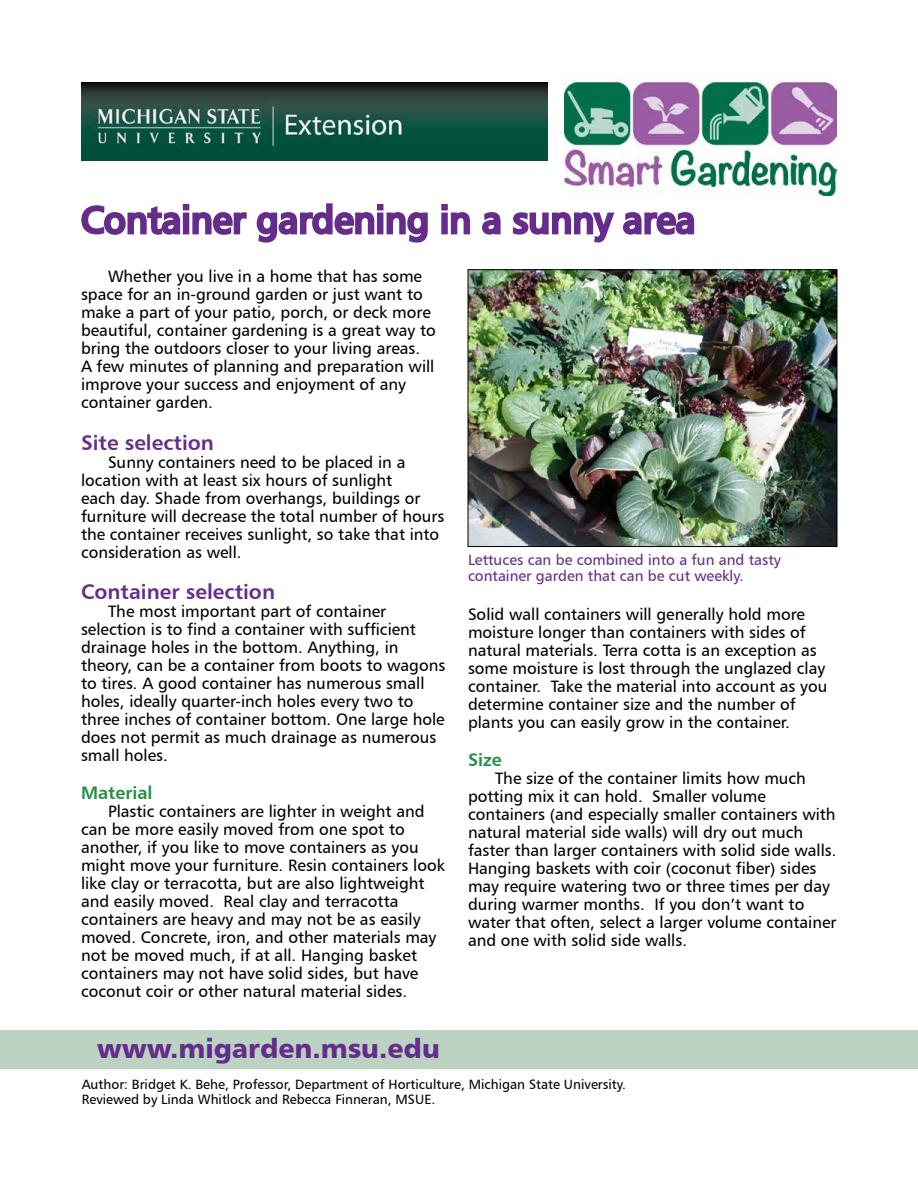
<style>
.page{position:relative;width:918px;height:1188px;background:#fff}
.page>*{position:absolute;margin:0;border:0;box-sizing:border-box;transform-origin:0 0}
.t1{font:37.5px "Humanist 777 BT Roman B";color:#652c8b}
.t2{font:27px "Humanist 777 BT Black B";color:#652c8b}
.Header_2{font:21px "Humanist 777 BT Bold B";color:#652c8b}
.Header_3{font:18px "Humanist 777 BT Bold B";color:#208f45}
.Paragraph{font:16.5px/18px "Humanist 777 BT Roman B";color:#000}
.t3{font:15px/16.5px "Humanist 777 BT Roman B";color:#652c8b}
.Paragraph-2{font:13.5px/15px "Humanist 777 BT Roman B";color:#000}
</style>
<div class="page">
<img style="left:470px;top:272px;width:365px;height:273px">
<div style="left:468px;top:270px;width:369px;height:277px;border:1px solid #000"></div>
<img style="left:565px;top:75px;width:272px;height:120px">
<svg style="left:81px;top:204px;width:166px;height:31px"></svg>
<svg style="left:256px;top:203px;width:172px;height:40px"></svg>
<div style="left:441px;top:213px;width:7px;height:21px;border:3px solid #652c8b"></div>
<div style="left:441px;top:204px;width:7px;height:6px;border:3px solid #652c8b"></div>
<svg style="left:450px;top:212px;width:21px;height:23px"></svg>
<svg style="left:482px;top:212px;width:19px;height:23px"></svg>
<svg style="left:512px;top:212px;width:183px;height:31px"></svg>
<img style="left:81px;top:82px;width:467px;height:79px">
<div style="left:0;top:1030px;width:918px;height:39px;background:#bbd2c3"></div>
<div style="left:69px;top:1037px;width:537px;height:27px;background:#bbd2c3"></div>
<div style="left:68px;top:1036px;width:539px;height:29px;border:2px solid #bbd2c2"></div>
<p class="t1" style="left:81px;top:197px;width:616px">Container gardening in a sunny area</p>
<p class="Paragraph" style="left:81px;top:267px;width:356px;text-indent:27px">Whether you live in a home that has some space for an in-ground garden or just want to make a part of your patio, porch, or deck more beautiful, container gardening is a great way to bring the outdoors closer to your living areas.<br>A few minutes of planning and preparation will improve your success and enjoyment of any container garden.</p>
<p class="Header_2" style="left:81px;top:429px;width:135px">Site selection</p>
<p class="Paragraph" style="left:81px;top:453px;width:365px;text-indent:27px">Sunny containers need to be placed in a location with at least six hours of sunlight<br>each day. Shade from overhangs, buildings or furniture will decrease the total number of hours the container receives sunlight, so take that into consideration as well.</p>
<p class="Header_2" style="left:81px;top:578px;width:196px">Container selection</p>
<p class="Paragraph" style="left:81px;top:602px;width:366px;text-indent:27px">The most important part of container selection is to find a container with sufficient drainage holes in the bottom. Anything, in theory, can be a container from boots to wagons to tires. A good container has numerous small holes, ideally quarter-inch holes every two to three inches of container bottom. One large hole does not permit as much drainage as numerous small holes.</p>
<p class="Header_3" style="left:81px;top:781px;width:73px">Material</p>
<p class="Paragraph" style="left:81px;top:802px;width:365px;text-indent:27px">Plastic containers are lighter in weight and can be more easily moved from one spot to another, if you like to move containers as you might move your furniture. Resin containers look like clay or terracotta, but are also lightweight and easily moved. Real clay and terracotta containers are heavy and may not be as easily moved. Concrete, iron, and other materials may not be moved much, if at all. Hanging basket containers may not have solid sides, but have coconut coir or other natural material sides.</p>
<h2 class="t2" style="left:97px;top:1031px;width:345px">www.migarden.msu.edu</h2>
<p class="t3" style="left:468px;top:551px;width:315px">Lettuces can be combined into a fun and tasty container garden that can be cut weekly.</p>
<p class="Paragraph" style="left:468px;top:605px;width:361px">Solid wall containers will generally hold more moisture longer than containers with sides of natural materials. Terra cotta is an exception as some moisture is lost through the unglazed clay container. Take the material into account as you determine container size and the number of plants you can easily grow in the container.</p>
<p class="Header_3" style="left:468px;top:748px;width:35px">Size</p>
<p class="Paragraph" style="left:468px;top:769px;width:370px;text-indent:27px">The size of the container limits how much potting mix it can hold. Smaller volume containers (and especially smaller containers with natural material side walls) will dry out much faster than larger containers with solid side walls.<br>Hanging baskets with coir (coconut fiber) sides may require watering two or three times per day during warmer months. If you don’t want to water that often, select a larger volume container and one with solid side walls.</p>
<p class="Paragraph-2" style="left:82px;top:1077px;width:546px">Author: Bridget K. Behe, Professor, Department of Horticulture, Michigan State University.<br>Reviewed by Linda Whitlock and Rebecca Finneran, MSUE.</p>
</div>
